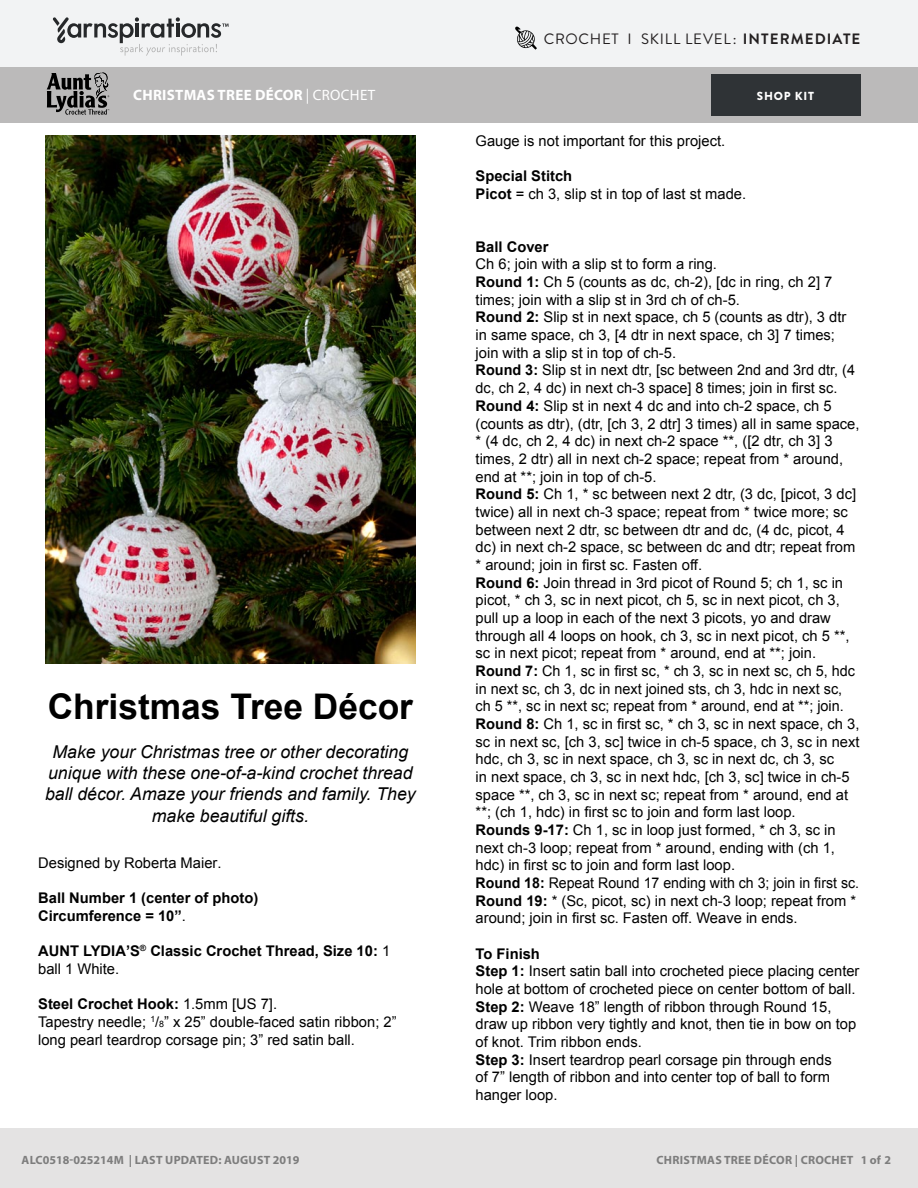
<style>
.page{position:relative;width:918px;height:1188px;background:#fff}
.page>*{position:absolute;margin:0;border:0;box-sizing:border-box;transform-origin:0 0}
.t1{font:700 35.4px "Arial";color:#000}
.t2{font:italic 17.7px/21.1px "Arial";color:#000;text-align:center}
.Skill_Level{font:15px "Brandon Grotesque";letter-spacing:.05em;color:#231f20}
.Pattern_Title{font:700 15px "Myriad Pro";letter-spacing:.02em;color:#fff}
.t3{font:14.7px/17.7px "Arial";color:#000}
.t4{font:700 14.7px/17.7px "Arial";color:#000}
.t5{font:700 12px "Myriad Pro";letter-spacing:.02em;color:#7d7d7d}
.t6{font:11.85px "Helvetica";letter-spacing:.02em;color:#000}
.t7{font:900 11.7px "Brandon Grotesque";letter-spacing:.065em;color:#fff}
.s1{font-weight:700}
.s2{font-weight:400}
.s3{font-size:8.85px}
</style>
<div class="page">
<div style="left:0;top:0;width:918px;height:68px;background:#f2f3f4"></div>
<div style="left:0;top:68px;width:918px;height:55px;background:#bbbaba"></div>
<svg style="left:53px;top:17px;width:176px;height:39px"></svg>
<div style="left:711px;top:74px;width:150px;height:42px;background:#2f3336"></div>
<svg style="left:47px;top:72px;width:62px;height:43px"></svg>
<div style="left:0;top:1128px;width:918px;height:60px;background:#e4e3e3"></div>
<img style="left:46px;top:135px;width:369px;height:529px">
<svg style="left:515px;top:26px;width:22px;height:24px"></svg>
<p class="Skill_Level" style="left:544px;top:29px;width:318px">CROCHET I SKILL LEVEL: <span class="s1">INTERMEDIATE</span></p>
<p class="Pattern_Title" style="left:133px;top:85px;width:244px">CHRISTMAS TREE DÉCOR <span class="s2">| CROCHET</span></p>
<p class="t7" style="left:757px;top:88px;width:59px">SHOP KIT</p>
<p class="t1" style="left:48px;top:687px;width:367px">Christmas Tree Décor</p>
<p class="t2" style="left:45px;top:741px;width:372px">Make your Christmas tree or other decorating unique with these one-of-a-kind crochet thread ball décor. Amaze your friends and family. They make beautiful gifts.</p>
<p class="t3" style="left:38px;top:854px;width:185px">Designed by Roberta Maier.</p>
<p class="t4" style="left:38px;top:889px;width:222px">Ball Number 1 (center of photo)<br>Circumference = 10”<span class="s2">.</span></p>
<p class="t4" style="left:38px;top:942px;width:353px">AUNT LYDIA’S<sup>®</sup> Classic Crochet Thread, Size 10: <span class="s2">1 ball 1 White.</span></p>
<p class="t3" style="left:38px;top:995px;width:360px"><span class="s1">Steel Crochet Hook:</span> 1.5mm [US 7].<br>Tapestry needle; <sup>1</sup>/<span class="s3">8</span>” x 25” double-faced satin ribbon; 2” long pearl teardrop corsage pin; 3” red satin ball.</p>
<p class="t3" style="left:476px;top:132px;width:251px">Gauge is not important for this project.</p>
<p class="t3" style="left:476px;top:167px;width:272px"><span class="s1">Special Stitch<br>Picot</span> = ch 3, slip st in top of last st made.</p>
<p class="t3" style="left:476px;top:238px;width:385px"><span class="s1">Ball Cover<br></span>Ch 6; join with a slip st to form a ring.<br><span class="s1">Round 1:</span> Ch 5 (counts as dc, ch-2), [dc in ring, ch 2] 7 times; join with a slip st in 3rd ch of ch-5.<br><span class="s1">Round 2:</span> Slip st in next space, ch 5 (counts as dtr), 3 dtr in same space, ch 3, [4 dtr in next space, ch 3] 7 times; join with a slip st in top of ch-5.<br><span class="s1">Round 3:</span> Slip st in next dtr, [sc between 2nd and 3rd dtr, (4 dc, ch 2, 4 dc) in next ch-3 space] 8 times; join in first sc.<br><span class="s1">Round 4:</span> Slip st in next 4 dc and into ch-2 space, ch 5 (counts as dtr), (dtr, [ch 3, 2 dtr] 3 times) all in same space, * (4 dc, ch 2, 4 dc) in next ch-2 space **, ([2 dtr, ch 3] 3 times, 2 dtr) all in next ch-2 space; repeat from * around, end at **; join in top of ch-5.<br><span class="s1">Round 5:</span> Ch 1, * sc between next 2 dtr, (3 dc, [picot, 3 dc] twice) all in next ch-3 space; repeat from * twice more; sc between next 2 dtr, sc between dtr and dc, (4 dc, picot, 4 dc) in next ch-2 space, sc between dc and dtr; repeat from * around; join in first sc. Fasten off.<br><span class="s1">Round 6:</span> Join thread in 3rd picot of Round 5; ch 1, sc in picot, * ch 3, sc in next picot, ch 5, sc in next picot, ch 3, pull up a loop in each of the next 3 picots, yo and draw through all 4 loops on hook, ch 3, sc in next picot, ch 5 **, sc in next picot; repeat from * around, end at **; join.<br><span class="s1">Round 7:</span> Ch 1, sc in first sc, * ch 3, sc in next sc, ch 5, hdc in next sc, ch 3, dc in next joined sts, ch 3, hdc in next sc, ch 5 **, sc in next sc; repeat from * around, end at **; join.<br><span class="s1">Round 8:</span> Ch 1, sc in first sc, * ch 3, sc in next space, ch 3, sc in next sc, [ch 3, sc] twice in ch-5 space, ch 3, sc in next hdc, ch 3, sc in next space, ch 3, sc in next dc, ch 3, sc<br>in next space, ch 3, sc in next hdc, [ch 3, sc] twice in ch-5 space **, ch 3, sc in next sc; repeat from * around, end at **; (ch 1, hdc) in first sc to join and form last loop.<br><span class="s1">Rounds 9-17:</span> Ch 1, sc in loop just formed, * ch 3, sc in next ch-3 loop; repeat from * around, ending with (ch 1, hdc) in first sc to join and form last loop.<br><span class="s1">Round 18:</span> Repeat Round 17 ending with ch 3; join in first sc.<br><span class="s1">Round 19:</span> * (Sc, picot, sc) in next ch-3 loop; repeat from * around; join in first sc. Fasten off. Weave in ends.</p>
<p class="t3" style="left:476px;top:945px;width:385px"><span class="s1">To Finish<br>Step 1:</span> Insert satin ball into crocheted piece placing center hole at bottom of crocheted piece on center bottom of ball.<br><span class="s1">Step 2:</span> Weave 18” length of ribbon through Round 15, draw up ribbon very tightly and knot, then tie in bow on top of knot. Trim ribbon ends.<br><span class="s1">Step 3:</span> Insert teardrop pearl corsage pin through ends<br>of 7” length of ribbon and into center top of ball to form hanger loop.</p>
<p class="t5" style="left:22px;top:1152px;width:279px">ALC0518-025214M | LAST UPDATED: AUGUST 2019</p>
<p class="t5" style="left:657px;top:1152px;width:236px">CHRISTMAS TREE DÉCOR | CROCHET 1 of 2</p>
<p class="t6" style="left:126px;top:1156px;width:84px">P.O. Box 12229</p>
</div>
